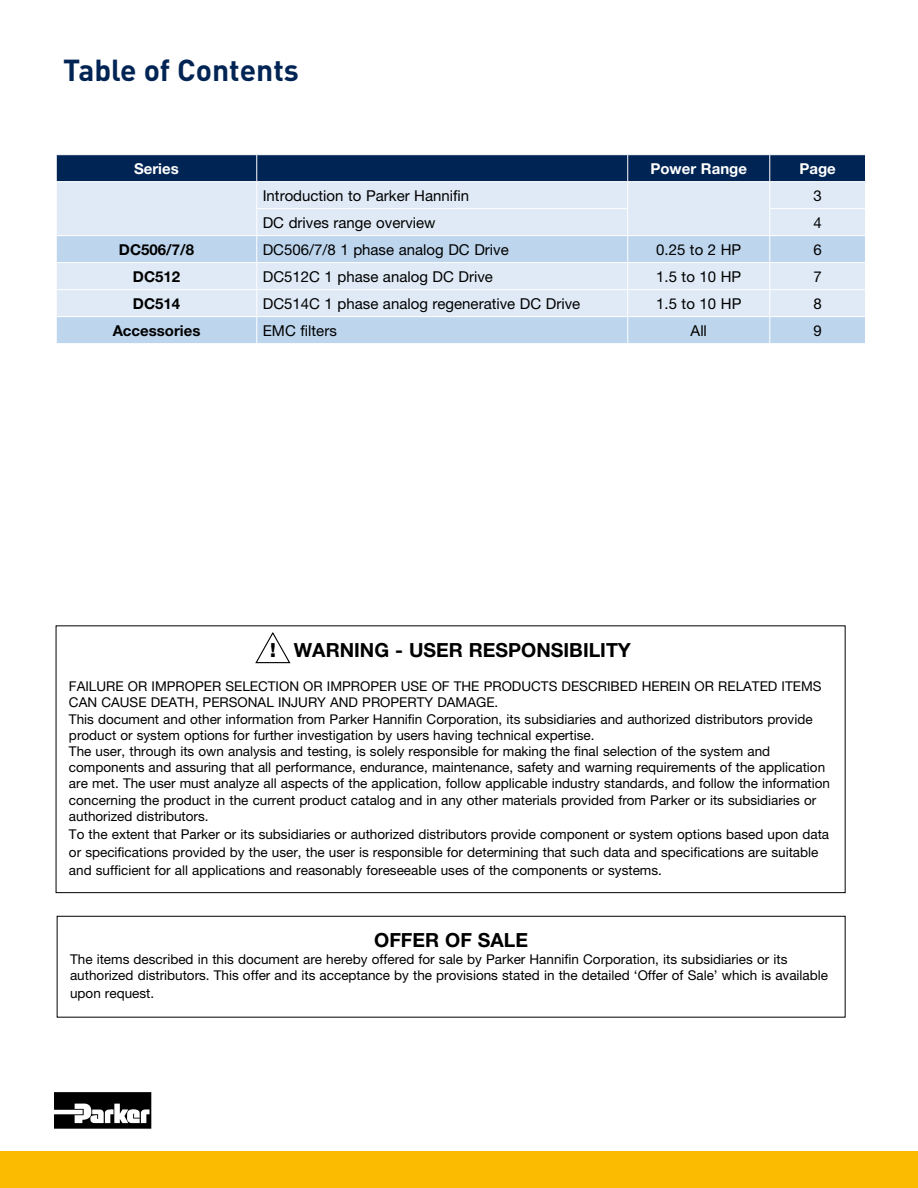
<style>
.page{position:relative;width:918px;height:1188px;background:#fff}
.page>*{position:absolute;margin:0;border:0;box-sizing:border-box;transform-origin:0 0}
.t1{font:700 30px "DINOT";color:#002454}
.t2{font:700 19.5px "Helvetica Neue LT Std";color:#000}
.t3{font:15px "Helvetica Neue LT Std";color:#000}
.t4{font:700 15px "Helvetica Neue LT Std";color:#000}
.t5{font:700 15px "Helvetica Neue LT Std";color:#fff}
.t6{font:13.5px/16.2px "Helvetica Neue LT Std";color:#000}
.s1{font-weight:800}
</style>
<div class="page">
<svg style="left:56px;top:155px;width:810px;height:188px;background:#b8c9dd"></svg>
<svg style="left:54px;top:1092px;width:97px;height:37px"></svg>
<svg style="left:255px;top:632px;width:36px;height:32px"></svg>
<div style="left:57px;top:916px;width:788px;height:101px;border:1px solid #000"></div>
<div style="left:0;top:1151px;width:918px;height:37px;background:#fabb00"></div>
<h1 class="t1" style="left:63px;top:50px;width:237px">Table of Contents</h1>
<p class="t5" style="left:134px;top:159px;width:46px">Series</p>
<p class="t5" style="left:650px;top:159px;width:98px">Power Range</p>
<p class="t5" style="left:799px;top:159px;width:38px">Page</p>
<p class="t3" style="left:263px;top:186px;width:208px">Introduction to Parker Hannifin</p>
<p class="t3" style="left:813px;top:186px;width:10px">3</p>
<p class="t3" style="left:263px;top:213px;width:174px">DC drives range overview</p>
<p class="t3" style="left:813px;top:213px;width:10px">4</p>
<p class="t4" style="left:119px;top:240px;width:77px">DC506/7/8</p>
<p class="t3" style="left:263px;top:240px;width:248px">DC506/7/8 1 phase analog DC Drive</p>
<p class="t3" style="left:656px;top:240px;width:87px">0.25 to 2 HP</p>
<p class="t3" style="left:813px;top:240px;width:10px">6</p>
<p class="t4" style="left:133px;top:267px;width:49px">DC512</p>
<p class="t3" style="left:263px;top:267px;width:232px">DC512C 1 phase analog DC Drive</p>
<p class="t3" style="left:656px;top:267px;width:87px">1.5 to 10 HP</p>
<p class="t3" style="left:813px;top:267px;width:10px">7</p>
<p class="t4" style="left:133px;top:294px;width:49px">DC514</p>
<p class="t3" style="left:263px;top:294px;width:319px">DC514C 1 phase analog regenerative DC Drive</p>
<p class="t3" style="left:656px;top:294px;width:87px">1.5 to 10 HP</p>
<p class="t3" style="left:814px;top:294px;width:10px">8</p>
<p class="t4" style="left:113px;top:321px;width:89px">Accessories</p>
<p class="t3" style="left:263px;top:321px;width:76px">EMC filters</p>
<p class="t3" style="left:691px;top:321px;width:18px">All</p>
<p class="t3" style="left:814px;top:321px;width:10px">9</p>
<h2 class="t2" style="left:270px;top:638px;width:362px"><span class="s1">!</span> WARNING - USER RESPONSIBILITY</h2>
<p class="t6" style="left:69px;top:678px;width:763px">FAILURE OR IMPROPER SELECTION OR IMPROPER USE OF THE PRODUCTS DESCRIBED HEREIN OR RELATED ITEMS CAN CAUSE DEATH, PERSONAL INJURY AND PROPERTY DAMAGE.<br>This document and other information from Parker Hannifin Corporation, its subsidiaries and authorized distributors provide product or system options for further investigation by users having technical expertise.<br>The user, through its own analysis and testing, is solely responsible for making the final selection of the system and components and assuring that all performance, endurance, maintenance, safety and warning requirements of the application are met. The user must analyze all aspects of the application, follow applicable industry standards, and follow the information concerning the product in the current product catalog and in any other materials provided from Parker or its subsidiaries or authorized distributors.</p>
<p class="t6" style="left:69px;top:825px;width:762px;line-height:18px">To the extent that Parker or its subsidiaries or authorized distributors provide component or system options based upon data or specifications provided by the user, the user is responsible for determining that such data and specifications are suitable and sufficient for all applications and reasonably foreseeable uses of the components or systems.</p>
<h2 class="t2" style="left:374px;top:928px;width:155px">OFFER OF SALE</h2>
<p class="t6" style="left:70px;top:951px;width:760px">The items described in this document are hereby offered for sale by Parker Hannifin Corporation, its subsidiaries or its authorized distributors. This offer and its acceptance by the provisions stated in the detailed ‘Offer of Sale’ which is available</p>
<p class="t6" style="left:70px;top:985px;width:86px">upon request.</p>
</div>
